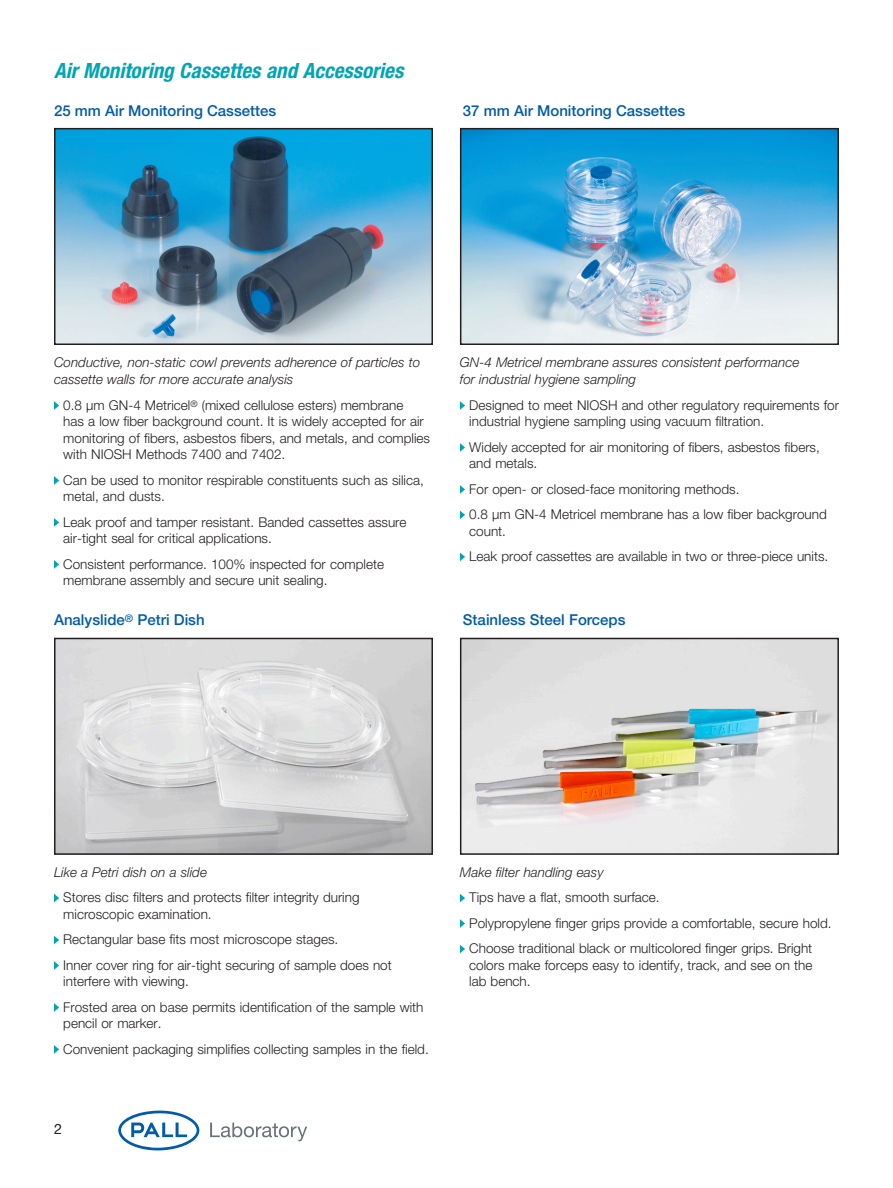
<style>
.page{position:relative;width:893px;height:1188px;background:#fff}
.page>*{position:absolute;margin:0;border:0;box-sizing:border-box;transform-origin:0 0}
._03_Subtitles{font:italic 700 condensed 21px "Helvetica Neue LT Std";color:#00a5b4}
.Blue_Head{font:500 15px "Helvetica Neue LT Std";color:#015bab}
.t1{font:14.25px "Helvetica Neue LT Std";color:#231f20}
._11_Bulleted_Text_In{font:300 13.5px/16.5px "Helvetica Neue LT Std";color:#231f20}
._09_Figure_Title{font:italic 300 13.5px/17.2px "Helvetica Neue LT Std";color:#231f20}
</style>
<div class="page">
<svg style="left:118px;top:1111px;width:81px;height:39px"></svg>
<svg style="left:210px;top:1123px;width:97px;height:18px"></svg>
<svg style="left:54px;top:401px;width:5px;height:9px"></svg>
<svg style="left:54px;top:476px;width:5px;height:9px"></svg>
<svg style="left:54px;top:518px;width:5px;height:9px"></svg>
<svg style="left:54px;top:560px;width:5px;height:9px"></svg>
<svg style="left:54px;top:894px;width:5px;height:8px"></svg>
<svg style="left:54px;top:936px;width:5px;height:8px"></svg>
<svg style="left:54px;top:961px;width:5px;height:9px"></svg>
<svg style="left:54px;top:1003px;width:5px;height:9px"></svg>
<svg style="left:54px;top:1045px;width:5px;height:9px"></svg>
<svg style="left:460px;top:401px;width:5px;height:9px"></svg>
<svg style="left:460px;top:443px;width:5px;height:9px"></svg>
<svg style="left:460px;top:485px;width:5px;height:9px"></svg>
<svg style="left:460px;top:511px;width:5px;height:8px"></svg>
<svg style="left:460px;top:553px;width:5px;height:8px"></svg>
<svg style="left:460px;top:894px;width:5px;height:8px"></svg>
<svg style="left:460px;top:919px;width:5px;height:9px"></svg>
<svg style="left:460px;top:945px;width:5px;height:8px"></svg>
<img style="left:57px;top:131px;width:373px;height:211px">
<div style="left:54px;top:128px;width:379px;height:217px;border:2px solid #231f20"></div>
<img style="left:57px;top:641px;width:373px;height:211px">
<div style="left:54px;top:638px;width:379px;height:217px;border:2px solid #231f20"></div>
<img style="left:463px;top:131px;width:373px;height:211px">
<div style="left:460px;top:128px;width:379px;height:217px;border:2px solid #231f20"></div>
<img style="left:463px;top:641px;width:373px;height:211px">
<div style="left:460px;top:638px;width:379px;height:217px;border:2px solid #231f20"></div>
<p class="_03_Subtitles" style="left:54px;top:57px;width:351px">Air Monitoring Cassettes and Accessories</p>
<p class="Blue_Head" style="left:54px;top:101px;width:224px">25 mm Air Monitoring Cassettes</p>
<p class="Blue_Head" style="left:463px;top:101px;width:224px">37 mm Air Monitoring Cassettes</p>
<p class="_09_Figure_Title" style="left:54px;top:354px;width:368px">Conductive, non-static cowl prevents adherence of particles to cassette walls for more accurate analysis</p>
<p class="_11_Bulleted_Text_In" style="left:63px;top:397px;width:368px">0.8 μm GN-4 Metricel<sup>®</sup> (mixed cellulose esters) membrane<br>has a low fiber background count. It is widely accepted for air monitoring of fibers, asbestos fibers, and metals, and complies with NIOSH Methods 7400 and 7402.</p>
<p class="_11_Bulleted_Text_In" style="left:63px;top:471px;width:362px">Can be used to monitor respirable constituents such as silica, metal, and dusts.</p>
<p class="_11_Bulleted_Text_In" style="left:63px;top:513px;width:345px">Leak proof and tamper resistant. Banded cassettes assure air-tight seal for critical applications.</p>
<p class="_11_Bulleted_Text_In" style="left:63px;top:555px;width:322px">Consistent performance. 100% inspected for complete membrane assembly and secure unit sealing.</p>
<p class="Blue_Head" style="left:54px;top:611px;width:152px">Analyslide<sup>®</sup> Petri Dish</p>
<p class="_09_Figure_Title" style="left:460px;top:354px;width:341px">GN-4 Metricel membrane assures consistent performance</p>
<p class="_09_Figure_Title" style="left:460px;top:371px;width:178px">for industrial hygiene sampling</p>
<p class="_11_Bulleted_Text_In" style="left:469px;top:397px;width:371px">Designed to meet NIOSH and other regulatory requirements for industrial hygiene sampling using vacuum filtration.</p>
<p class="_11_Bulleted_Text_In" style="left:469px;top:438px;width:352px">Widely accepted for air monitoring of fibers, asbestos fibers, and metals.</p>
<p class="_11_Bulleted_Text_In" style="left:469px;top:480px;width:272px">For open- or closed-face monitoring methods.</p>
<p class="_11_Bulleted_Text_In" style="left:469px;top:506px;width:359px">0.8 μm GN-4 Metricel membrane has a low fiber background count.</p>
<p class="_11_Bulleted_Text_In" style="left:469px;top:548px;width:361px">Leak proof cassettes are available in two or three-piece units.</p>
<p class="Blue_Head" style="left:463px;top:611px;width:164px">Stainless Steel Forceps</p>
<p class="_09_Figure_Title" style="left:54px;top:863px;width:155px">Like a Petri dish on a slide</p>
<p class="_11_Bulleted_Text_In" style="left:63px;top:889px;width:298px">Stores disc filters and protects filter integrity during microscopic examination.</p>
<p class="_11_Bulleted_Text_In" style="left:63px;top:931px;width:276px">Rectangular base fits most microscope stages.</p>
<p class="_11_Bulleted_Text_In" style="left:63px;top:956px;width:330px">Inner cover ring for air-tight securing of sample does not interfere with viewing.</p>
<p class="_11_Bulleted_Text_In" style="left:63px;top:998px;width:362px">Frosted area on base permits identification of the sample with pencil or marker.</p>
<p class="_11_Bulleted_Text_In" style="left:63px;top:1040px;width:367px">Convenient packaging simplifies collecting samples in the field.</p>
<p class="t1" style="left:54px;top:1121px;width:9px">2</p>
<p class="_09_Figure_Title" style="left:460px;top:863px;width:145px">Make filter handling easy</p>
<p class="_11_Bulleted_Text_In" style="left:469px;top:889px;width:192px">Tips have a flat, smooth surface.</p>
<p class="_11_Bulleted_Text_In" style="left:469px;top:915px;width:364px">Polypropylene finger grips provide a comfortable, secure hold.</p>
<p class="_11_Bulleted_Text_In" style="left:469px;top:940px;width:345px;text-align:justify">Choose traditional black or multicolored finger grips. Bright colors make forceps easy to identify, track, and see on the lab bench.</p>
</div>
